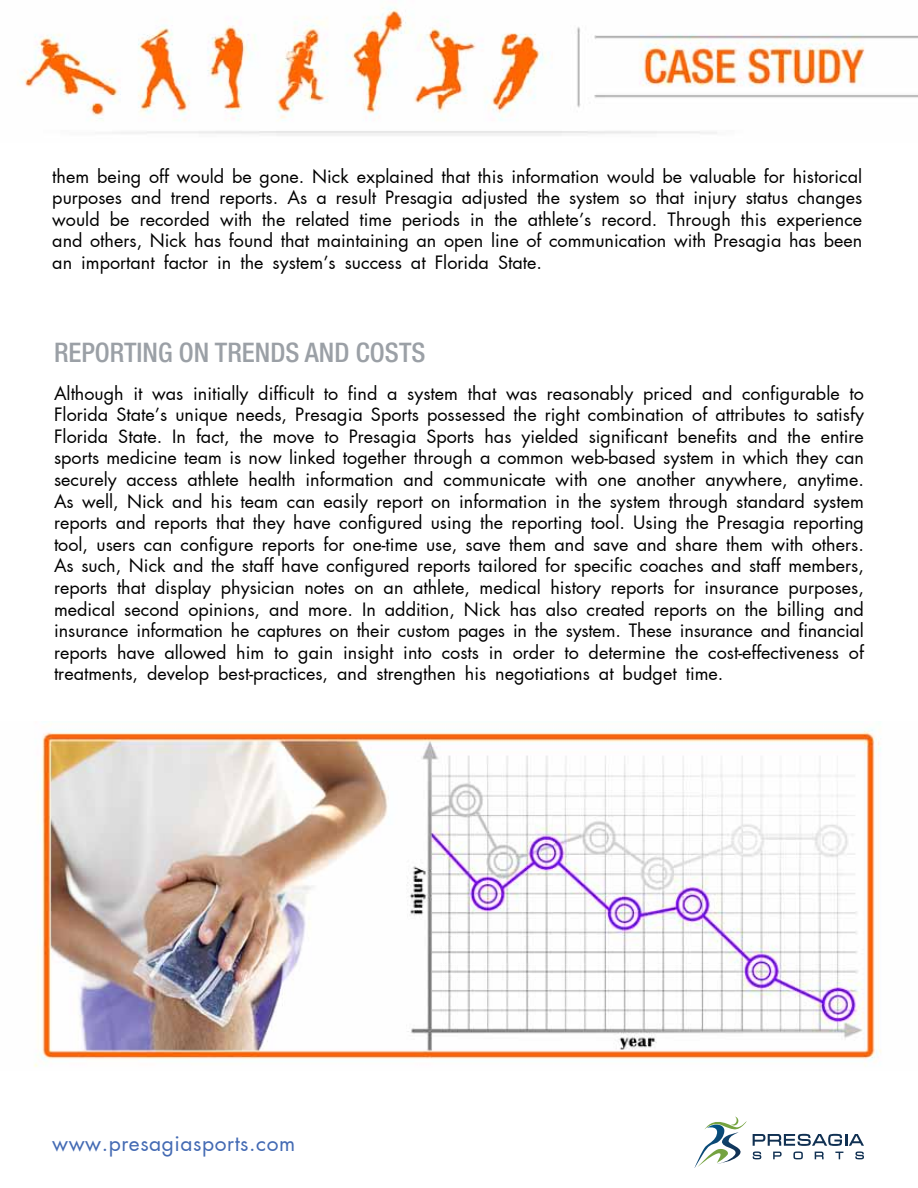
<style>
.page{position:relative;width:918px;height:1188px;background:#fff}
.page>*{position:absolute;margin:0;border:0;box-sizing:border-box;transform-origin:0 0}
.t1{font:500 condensed 27px "Helvetica Neue LT Pro";color:#9ba0a6}
.t2{font:21px "AG Futura";letter-spacing:.025em;color:#436ab3}
.t3{font:18px/21.6px "AG Futura";color:#000;text-align:justify}
</style>
<div class="page">
<img style="left:20px;top:7px;width:898px;height:129px">
<img style="left:34px;top:721px;width:848px;height:346px">
<svg style="left:695px;top:1116px;width:169px;height:52px"></svg>
<p class="t3" style="left:52px;top:165px;width:812px">them being off would be gone. Nick explained that this information would be valuable for historical purposes and trend reports. As a result Presagia adjusted the system so that injury status changes would be recorded with the related time periods in the athlete’s record. Through this experience and others, Nick has found that maintaining an open line of communication with Presagia has been an important factor in the system’s success at Florida State.</p>
<h1 class="t1" style="left:54px;top:336px;width:371px">REPORTING ON TRENDS AND COSTS</h1>
<p class="t3" style="left:54px;top:382px;width:812px">Although it was initially difficult to find a system that was reasonably priced and configurable to Florida State’s unique needs, Presagia Sports possessed the right combination of attributes to satisfy Florida State. In fact, the move to Presagia Sports has yielded significant benefits and the entire sports medicine team is now linked together through a common web-based system in which they can securely access athlete health information and communicate with one another anywhere, anytime.<br>As well, Nick and his team can easily report on information in the system through standard system reports and reports that they have configured using the reporting tool. Using the Presagia reporting tool, users can configure reports for one-time use, save them and save and share them with others.<br>As such, Nick and the staff have configured reports tailored for specific coaches and staff members, reports that display physician notes on an athlete, medical history reports for insurance purposes, medical second opinions, and more. In addition, Nick has also created reports on the billing and insurance information he captures on their custom pages in the system. These insurance and financial reports have allowed him to gain insight into costs in order to determine the cost-effectiveness of treatments, develop best-practices, and strengthen his negotiations at budget time.</p>
<p class="t2" style="left:52px;top:1130px;width:244px">www.presagiasports.com</p>
</div>
